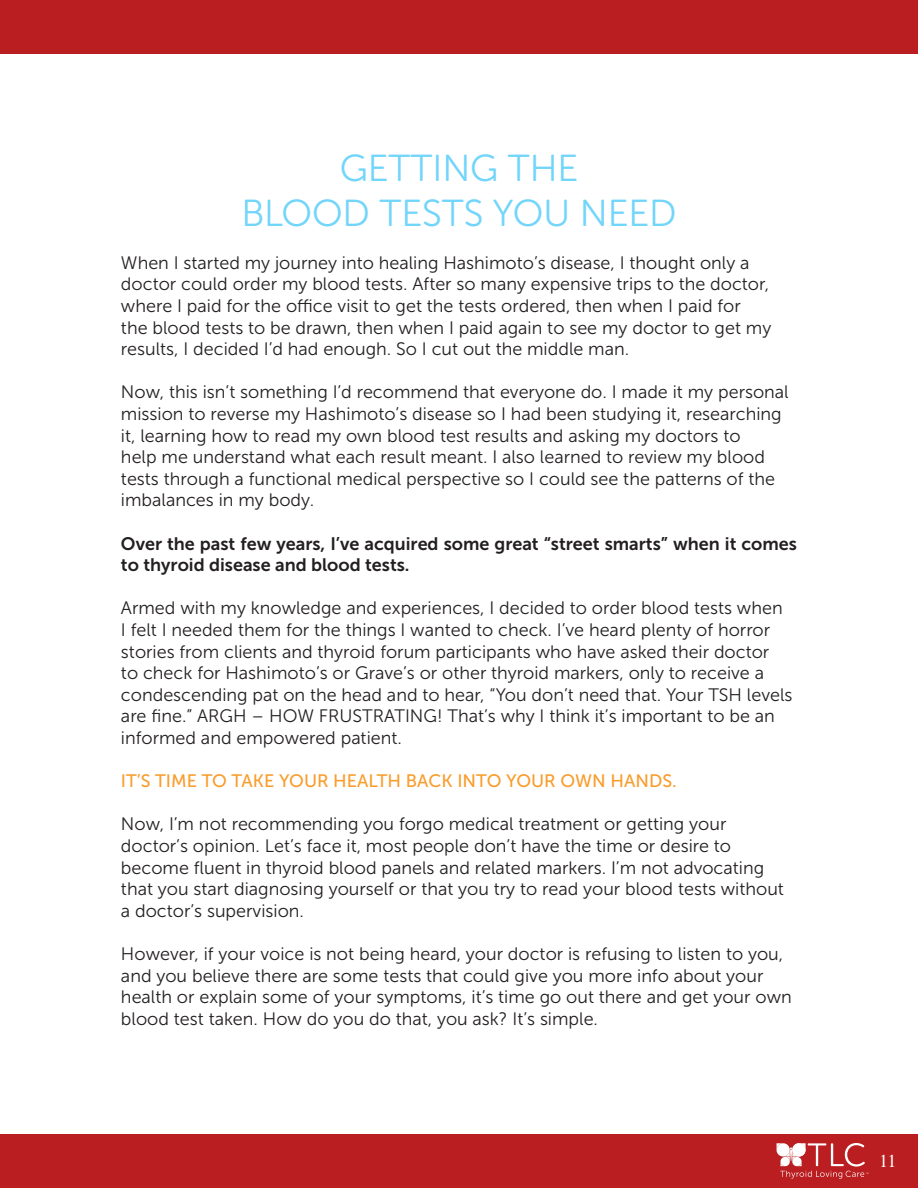
<style>
.page{position:relative;width:918px;height:1188px;background:#fff}
.page>*{position:absolute;margin:0;border:0;box-sizing:border-box;transform-origin:0 0}
.Blue_Sub_Heading{font:37.5px/45px "Museo Sans Rounded 300";color:#72d5fa;text-align:center}
.Bulleted_Lists{font:18px/21.6px "Museo Sans 300";color:#231f20}
.SUBSUBSUB_HEADERS{font:18px/21.6px "Museo Sans 700";color:#231f20}
.SUB_SUBHEADINGS{font:18px "Museo Sans 500";color:#f99d2c}
.t1{font:18px "Times";color:#fff}
</style>
<div class="page">
<div style="left:0;top:0;width:918px;height:54px;background:#ba1e21"></div>
<div style="left:0;top:1134px;width:918px;height:54px;background:#ba1e21"></div>
<svg style="left:777px;top:1143px;width:92px;height:36px"></svg>
<p class="Blue_Sub_Heading" style="left:241px;top:146px;width:437px">GETTING THE<br>BLOOD TESTS YOU NEED</p>
<p class="Bulleted_Lists" style="left:121px;top:252px;width:652px">When I started my journey into healing Hashimoto’s disease, I thought only a doctor could order my blood tests. After so many expensive trips to the doctor, where I paid for the office visit to get the tests ordered, then when I paid for the blood tests to be drawn, then when I paid again to see my doctor to get my results, I decided I’d had enough. So I cut out the middle man.</p>
<p class="Bulleted_Lists" style="left:121px;top:382px;width:669px">Now, this isn’t something I’d recommend that everyone do. I made it my personal mission to reverse my Hashimoto’s disease so I had been studying it, researching it, learning how to read my own blood test results and asking my doctors to<br>help me understand what each result meant. I also learned to review my blood tests through a functional medical perspective so I could see the patterns of the imbalances in my body.</p>
<p class="SUBSUBSUB_HEADERS" style="left:121px;top:533px;width:678px">Over the past few years, I’ve acquired some great “street smarts” when it comes to thyroid disease and blood tests.</p>
<p class="Bulleted_Lists" style="left:121px;top:598px;width:673px">Armed with my knowledge and experiences, I decided to order blood tests when<br>I felt I needed them for the things I wanted to check. I’ve heard plenty of horror stories from clients and thyroid forum participants who have asked their doctor<br>to check for Hashimoto’s or Grave’s or other thyroid markers, only to receive a condescending pat on the head and to hear, “You don’t need that. Your TSH levels are fine.” ARGH – HOW FRUSTRATING! That’s why I think it’s important to be an informed and empowered patient.</p>
<p class="SUB_SUBHEADINGS" style="left:121px;top:771px;width:557px">IT’S TIME TO TAKE YOUR HEALTH BACK INTO YOUR OWN HANDS.</p>
<p class="Bulleted_Lists" style="left:121px;top:814px;width:665px">Now, I’m not recommending you forgo medical treatment or getting your doctor’s opinion. Let’s face it, most people don’t have the time or desire to become fluent in thyroid blood panels and related markers. I’m not advocating that you start diagnosing yourself or that you try to read your blood tests without a doctor’s supervision.</p>
<p class="Bulleted_Lists" style="left:121px;top:943px;width:672px">However, if your voice is not being heard, your doctor is refusing to listen to you, and you believe there are some tests that could give you more info about your health or explain some of your symptoms, it’s time go out there and get your own blood test taken. How do you do that, you ask? It’s simple.</p>
<p class="t1" style="left:879px;top:1144px;width:19px">11</p>
</div>
